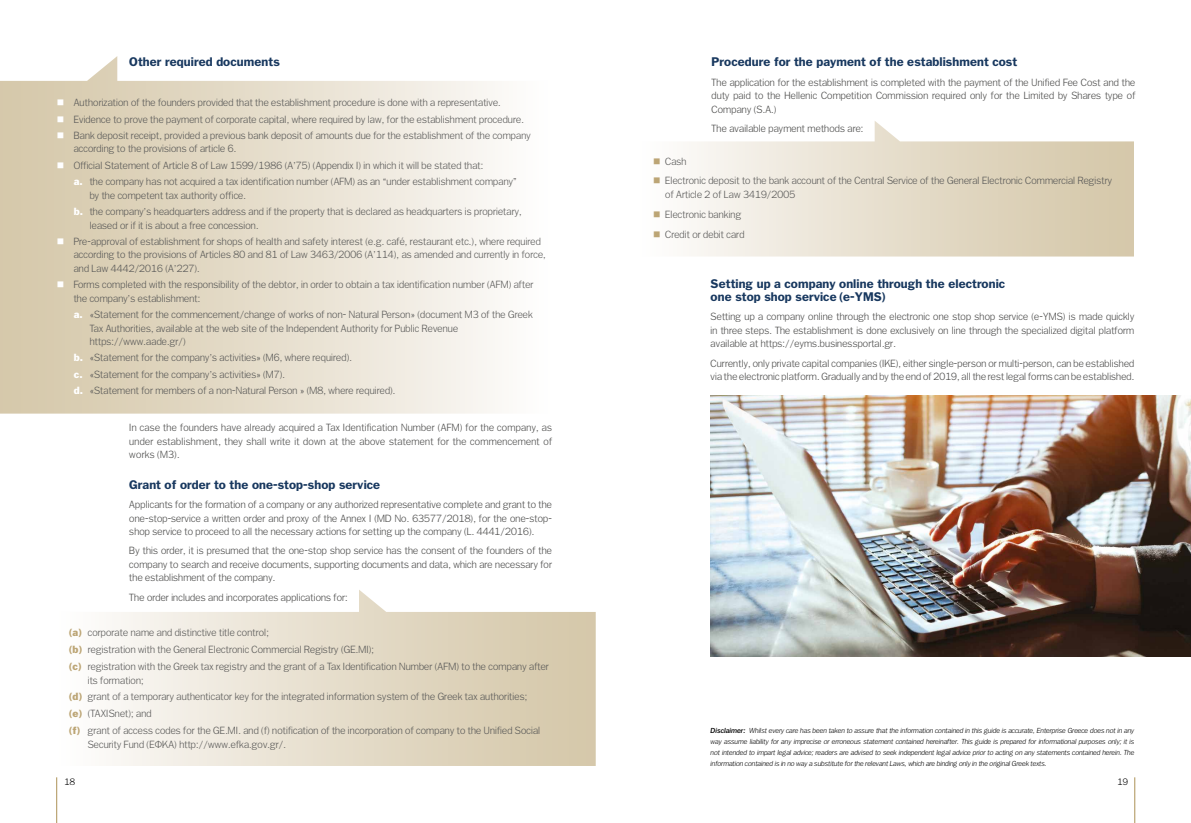
<style>
.page{position:relative;width:1191px;height:823px;background:#fff}
.page>*{position:absolute;margin:0;border:0;box-sizing:border-box;transform-origin:0 0}
.t1{font:700 12px/13.5px "PF Franklin Gothic";letter-spacing:.01em;color:#18385f}
.t2{font:300 10px/13.5px "PF Franklin Gothic";letter-spacing:.02em;color:#575756}
.t3{font:300 10px/13.5px "PF Franklin Gothic";letter-spacing:.02em;color:#4a4a49;text-align:justify}
.t4{font:300 9px "PF Franklin Gothic";color:#000}
.t5{font:italic 300 7px/11px "PF Franklin Gothic";letter-spacing:.01em;color:#000;text-align:justify}
.s1{color:#fff}
.s2{font-weight:900;color:#fff}
.s3{font-weight:900;color:#bca575}
.s4{color:#bca575}
.s5{font-family:"PF Franklin Gothic Med";font-weight:400}
</style>
<div class="page">
<hr style="left:56px;top:776px;width:1px;height:46px;background:#ac9256">
<hr style="left:1134px;top:776px;width:1px;height:46px;background:#ac9256">
<svg style="left:0;top:56px;width:498px;height:357px;background:#e7dfce"></svg>
<svg style="left:110px;top:590px;width:486px;height:175px"></svg>
<svg style="left:687px;top:121px;width:447px;height:135px"></svg>
<img style="left:711px;top:395px;width:480px;height:261px">
<p class="t1" style="left:129px;top:55px;width:152px">Other required documents</p>
<p class="t2" style="left:57px;top:96px;width:445px"><span class="s1">■</span> Authorization of the founders provided that the establishment procedure is done with a representative.</p>
<p class="t2" style="left:57px;top:112px;width:468px"><span class="s1">■</span> Evidence to prove the payment of corporate capital, where required by law, for the establishment procedure.</p>
<p class="t2" style="left:74px;top:128px;width:458px;text-indent:-17px"><span class="s1">■</span> Bank deposit receipt, provided a previous bank deposit of amounts due for the establishment of the company according to the provisions of article 6.</p>
<p class="t2" style="left:74px;top:157px;width:444px;line-height:16.3px;text-indent:-17px"><span class="s1">■</span> Official Statement of Article 8 of Law 1599/1986 (A’75) (Appendix I) in which it will be stated that:<br><span class="s2">a.</span> the company has not acquired a tax identification number (AFM) as an “under establishment company”</p>
<p class="t2" style="left:74px;top:187px;width:449px;line-height:16.3px;text-indent:16px">by the competent tax authority office.<br><span class="s2">b.</span> the company’s headquarters address and if the property that is declared as headquarters is proprietary,</p>
<p class="t2" style="left:90px;top:218px;width:170px">leased or if it is about a free concession.</p>
<p class="t2" style="left:74px;top:234px;width:473px;text-indent:-17px"><span class="s1">■</span> Pre-approval of establishment for shops of health and safety interest (e.g. café, restaurant etc.), where required according to the provisions of Articles 80 and 81 of Law 3463/2006 (A’114), as amended and currently in force, and Law 4442/2016 (A’227).</p>
<p class="t2" style="left:74px;top:278px;width:461px;text-indent:-17px"><span class="s1">■</span> Forms completed with the responsibility of the debtor, in order to obtain a tax identification number (AFM) after the company’s establishment:</p>
<p class="t2" style="left:90px;top:307px;width:444px;text-indent:-16px"><span class="s2">a.</span> «Statement for the commencement/change of works of non- Natural Person» (document M3 of the Greek<br>Tax Authorities, available at the web site of the Independent Authority for Public Revenue https://www.aade.gr/)</p>
<p class="t2" style="left:74px;top:349px;width:323px;line-height:16.3px"><span class="s2">b.</span> «Statement for the company’s activities» (M6, where required).<br><span class="s2">c.</span> «Statement for the company’s activities» (M7).<br><span class="s2">d.</span> «Statement for members of a non-Natural Person » (M8, where required).</p>
<p class="t3" style="left:129px;top:420px;width:424px">In case the founders have already acquired a Tax Identification Number (AFM) for the company, as under establishment, they shall write it down at the above statement for the commencement of works (M3).</p>
<p class="t1" style="left:129px;top:477px;width:252px">Grant of order to the one-stop-shop service</p>
<p class="t3" style="left:129px;top:497px;width:424px">Applicants for the formation of a company or any authorized representative complete and grant to the one-stop-service a written order and proxy of the Annex I (MD No. 63577/2018), for the one-stop&shy;shop service to proceed to all the necessary actions for setting up the company (L. 4441/2016).</p>
<p class="t3" style="left:129px;top:543px;width:424px">By this order, it is presumed that the one-stop shop service has the consent of the founders of the company to search and receive documents, supporting documents and data, which are necessary for the establishment of the company.</p>
<p class="t3" style="left:129px;top:589px;width:220px">The order includes and incorporates applications for:</p>
<p class="t2" style="left:69px;top:623px;width:481px;line-height:16.8px"><span class="s3">(a)</span> corporate name and distinctive title control;<br><span class="s3">(b)</span> registration with the General Electronic Commercial Registry (GE.MI);<br><span class="s3">(c)</span> registration with the Greek tax registry and the grant of a Tax Identification Number (AFM) to the company after</p>
<p class="t2" style="left:69px;top:671px;width:473px;line-height:16.8px;text-indent:19px">its formation;<br><span class="s3">(d)</span> grant of a temporary authenticator key for the integrated information system of the Greek tax authorities; <span class="s3">(e)</span> (TAXISnet); and<br><span class="s3">(f)</span> grant of access codes for the GE.MI. and (f) notification of the incorporation of company to the Unified Social</p>
<p class="t2" style="left:88px;top:737px;width:200px">Security Fund (ΕΦΚΑ) http://www.efka.gov.gr/.</p>
<p class="t1" style="left:711px;top:55px;width:307px">Procedure for the payment of the establishment cost</p>
<p class="t3" style="left:711px;top:75px;width:425px">The application for the establishment is completed with the payment of the Unified Fee Cost and the duty paid to the Hellenic Competition Commission required only for the Limited by Shares type of Company (S.A.)</p>
<p class="t3" style="left:711px;top:121px;width:153px">The available payment methods are:</p>
<p class="t2" style="left:653px;top:154px;width:35px"><span class="s4">■</span> Cash</p>
<p class="t2" style="left:665px;top:173px;width:448px;line-height:14px;text-indent:-12px"><span class="s4">■</span> Electronic deposit to the bank account of the Central Service of the General Electronic Commercial Registry of Article 2 of Law 3419/2005</p>
<p class="t2" style="left:653px;top:207px;width:89px"><span class="s4">■</span> Electronic banking</p>
<p class="t2" style="left:653px;top:227px;width:93px"><span class="s4">■</span> Credit or debit card</p>
<p class="t1" style="left:710px;top:276px;width:296px">Setting up a company online through the electronic one stop shop service (e-YMS)</p>
<p class="t3" style="left:710px;top:310px;width:425px">Setting up a company online through the electronic one stop shop service (e-YMS) is made quickly in three steps. The establishment is done exclusively on line through the specialized digital platform available at https://eyms.businessportal.gr.</p>
<p class="t3" style="left:710px;top:356px;width:425px">Currently, only private capital companies (IKE), either single-person or multi-person, can be established via the electronic platform. Gradually and by the end of 2019, all the rest legal forms can be established.</p>
<p class="t5" style="left:710px;top:724px;width:425px"><span class="s5">Disclaimer:</span> Whilst every care has been taken to assure that the information contained in this guide is accurate, Enterprise Greece does not in any way assume liability for any imprecise or erroneous statement contained hereinafter. This guide is prepared for informational purposes only; it is not intended to impart legal advice; readers are advised to seek independent legal advice prior to acting on any statements contained herein. The information contained is in no way a substitute for the relevant Laws, which are binding only in the original Greek texts.</p>
<p class="t4" style="left:64px;top:775px;width:12px">18</p>
<p class="t4" style="left:1117px;top:775px;width:12px">19</p>
</div>
